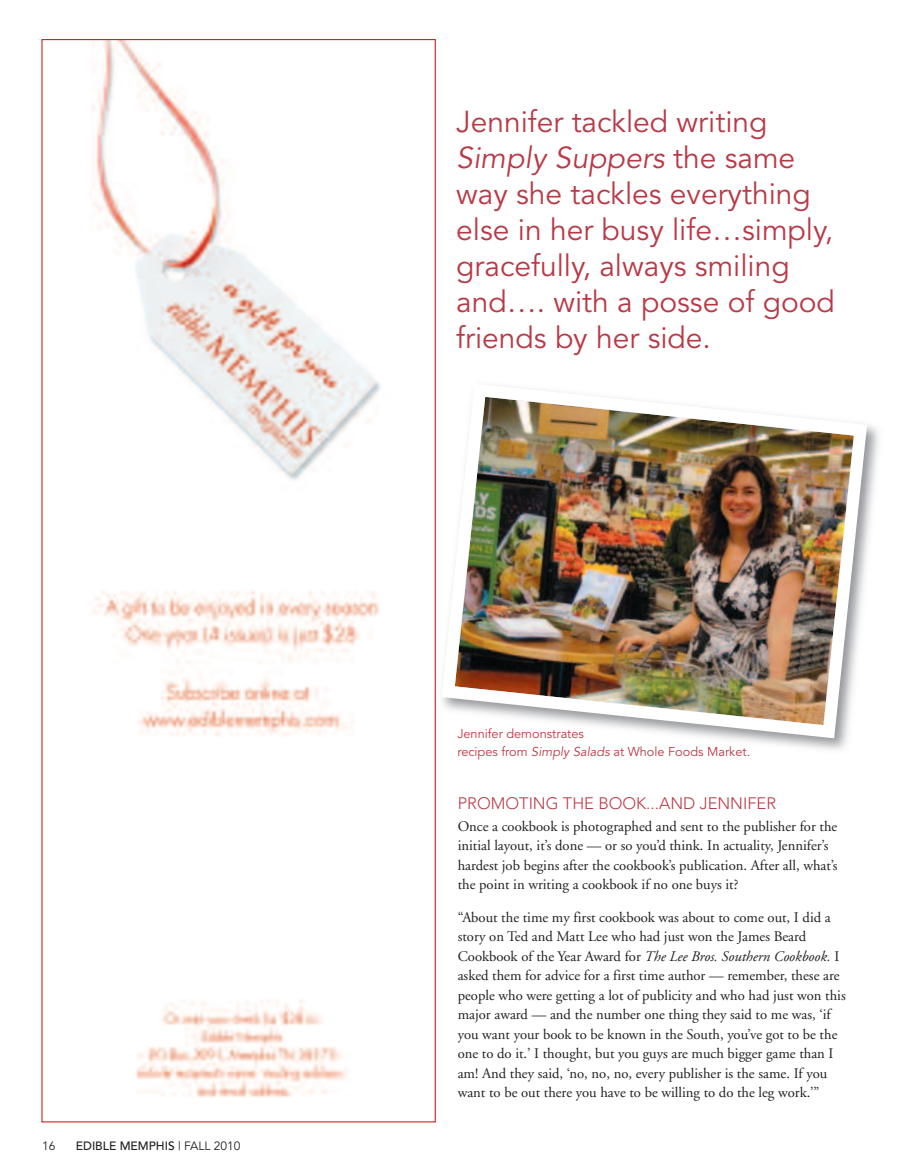
<style>
.page{position:relative;width:905px;height:1175px;background:#fff}
.page>*{position:absolute;margin:0;border:0;box-sizing:border-box;transform-origin:0 0}
.t1{font:30px/36px "Avenir";color:#b93946}
.t2{font:300 16.5px "Avenir";color:#b93946}
.t3{font:14.7px/19.5px "Adobe Garamond";color:#231f20}
.t4{font:12.75px/18px "Avenir";color:#b93946}
.t5{font:500 12px "Avenir";color:#231f20}
.t6{font:12px "Avenir";color:#231f20}
.s1{font-weight:400}
.s2{font-style:italic}
</style>
<div class="page">
<img style="left:442px;top:389px;width:431px;height:356px">
<img style="left:92px;top:41px;width:289px;height:1057px">
<p class="t6" style="left:42px;top:1140px;width:15px">16</p>
<p class="t5" style="left:76px;top:1140px;width:166px">EDIBLE MEMPHIS <span class="s1">| FALL 2010</span></p>
<h1 class="t1" style="left:456px;top:106px;width:380px">Jennifer tackled writing<br><span class="s2">Simply Suppers</span> the same way she tackles everything else in her busy life…simply, gracefully, always smiling and…. with a posse of good friends by her side.</h1>
<p class="t4" style="left:457px;top:725px;width:294px">Jennifer demonstrates<br>recipes from <span class="s2">Simply Salads</span> at Whole Foods Market.</p>
<p class="t2" style="left:458px;top:796px;width:320px">PROMOTING THE BOOK...AND JENNIFER</p>
<p class="t3" style="left:457px;top:817px;width:381px">Once a cookbook is photographed and sent to the publisher for the initial layout, it’s done — or so you’d think. In actuality, Jennifer’s hardest job begins after the cookbook’s publication. After all, what’s the point in writing a cookbook if no one buys it?</p>
<p class="t3" style="left:457px;top:908px;width:389px">“About the time my first cookbook was about to come out, I did a story on Ted and Matt Lee who had just won the James Beard Cookbook of the Year Award for <span class="s2">The Lee Bros. Southern Cookbook.</span> I asked them for advice for a first time author — remember, these are people who were getting a lot of publicity and who had just won this major award — and the number one thing they said to me was, ‘if you want your book to be known in the South, you’ve got to be the one to do it.’ I thought, but you guys are much bigger game than I am! And they said, ‘no, no, no, every publisher is the same. If you want to be out there you have to be willing to do the leg work.’”</p>
</div>
